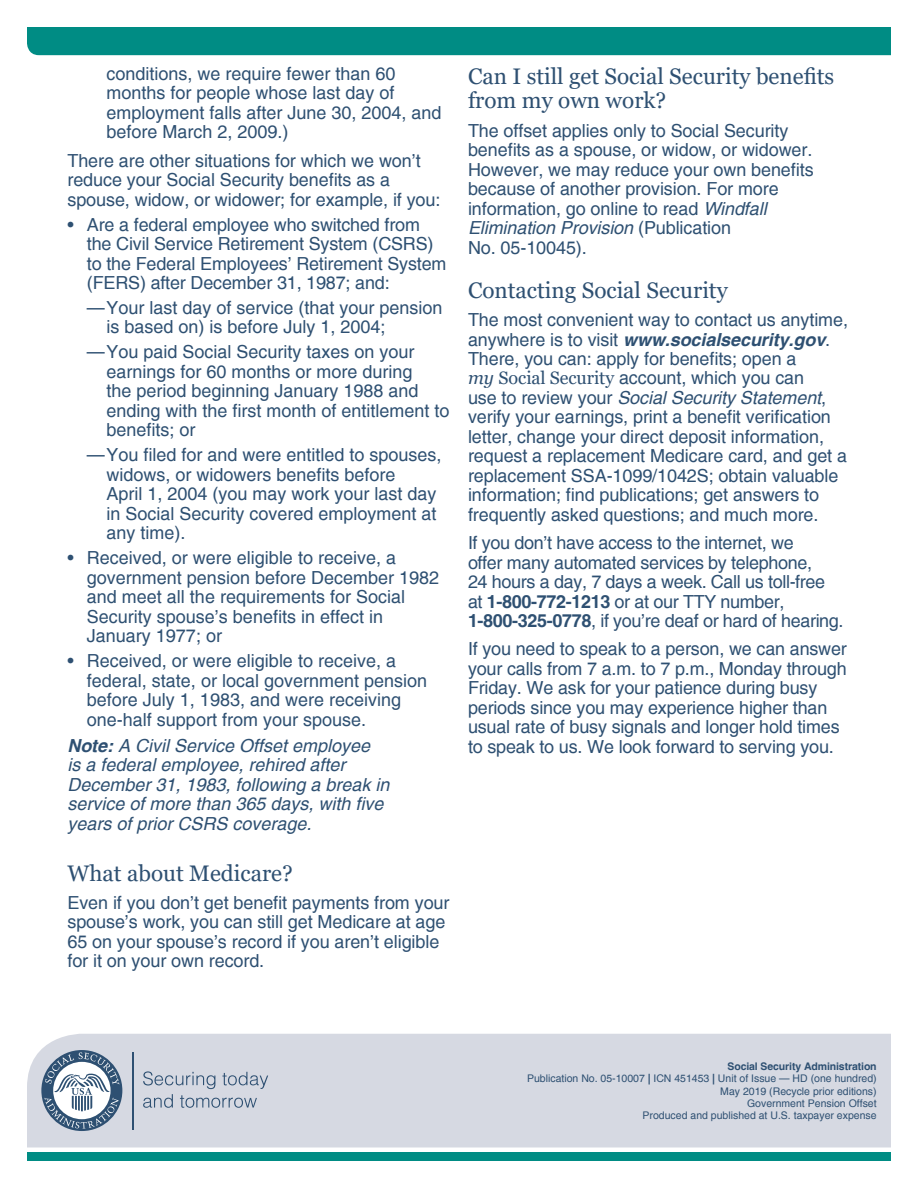
<style>
.page{position:relative;width:918px;height:1188px;background:#fff}
.page>*{position:absolute;margin:0;border:0;box-sizing:border-box;transform-origin:0 0}
.t1{font:22.5px/24px "Georgia";color:#2e5072}
.t2{font:18px/19.5px "Helvetica";letter-spacing:-.005em;color:#2e5072}
.t3{font:italic 18px/19.5px "Helvetica";color:#2e5072}
.t4{font:10.5px "Helvetica";color:#2e5072}
.t5{font:700 10.5px "Helvetica";letter-spacing:-.01em;color:#2e5072}
.s1{font-weight:700}
.s2{font-style:italic}
.s3{font-weight:700;font-style:italic}
.s4{font-family:"Georgia";font-style:italic}
.s5{font-family:"Georgia"}
</style>
<div class="page">
<div style="left:27px;top:27px;width:864px;height:28px;background:#008c84"></div>
<div style="left:27px;top:1153px;width:864px;height:8px;background:#008c84"></div>
<div style="left:27px;top:1034px;width:864px;height:113px;background:#d6d9e2"></div>
<div style="left:41px;top:1050px;width:81px;height:81px;background:#2e5072;border-radius:50%"></div>
<svg style="left:44px;top:1052px;width:75px;height:77px"></svg>
<hr style="left:132px;top:1052px;width:1px;height:77px;background:#2e5072">
<svg style="left:143px;top:1071px;width:125px;height:37px;background:#bcc4d0"></svg>
<p class="t2" style="left:106px;top:65px;width:337px">conditions, we require fewer than 60 months for people whose last day of employment falls after June 30, 2004, and before March 2, 2009.)</p>
<p class="t2" style="left:67px;top:151px;width:374px">There are other situations for which we won’t reduce your Social Security benefits as a spouse, widow, or widower; for example, if you:</p>
<p class="t2" style="left:87px;top:215px;width:361px;text-indent:-19px">• Are a federal employee who switched from the Civil Service Retirement System (CSRS) to the Federal Employees’ Retirement System (FERS) after December 31, 1987; and:</p>
<p class="t2" style="left:106px;top:298px;width:338px;text-indent:-19px">—Your last day of service (that your pension is based on) is before July 1, 2004;</p>
<p class="t2" style="left:106px;top:343px;width:345px;text-indent:-19px">—You paid Social Security taxes on your earnings for 60 months or more during<br>the period beginning January 1988 and ending with the first month of entitlement to benefits; or</p>
<p class="t2" style="left:106px;top:446px;width:337px;text-indent:-19px">—You filed for and were entitled to spouses, widows, or widowers benefits before<br>April 1, 2004 (you may work your last day in Social Security covered employment at any time).</p>
<p class="t2" style="left:87px;top:549px;width:354px;text-indent:-19px">• Received, or were eligible to receive, a government pension before December 1982 and meet all the requirements for Social Security spouse’s benefits in effect in January 1977; or</p>
<p class="t2" style="left:87px;top:652px;width:342px;text-indent:-19px">• Received, or were eligible to receive, a federal, state, or local government pension before July 1, 1983, and were receiving one-half support from your spouse.</p>
<p class="t3" style="left:67px;top:736px;width:324px"><span class="s1">Note:</span> A Civil Service Offset employee<br>is a federal employee, rehired after December 31, 1983, following a break in service of more than 365 days, with five years of prior CSRS coverage.</p>
<h1 class="t1" style="left:68px;top:861px;width:227px">What about Medicare?</h1>
<p class="t2" style="left:68px;top:893px;width:384px">Even if you don’t get benefit payments from your spouse’s work, you can still get Medicare at age 65 on your spouse’s record if you aren’t eligible for it on your own record.</p>
<h1 class="t1" style="left:468px;top:65px;width:368px">Can I still get Social Security benefits from my own work?</h1>
<p class="t2" style="left:468px;top:121px;width:347px">The offset applies only to Social Security benefits as a spouse, or widow, or widower.<br>However, we may reduce your own benefits because of another provision. For more information, go online to read <span class="s2">Windfall Elimination Provision</span> (Publication<br>No. 05-10045).</p>
<h1 class="t1" style="left:468px;top:279px;width:261px">Contacting Social Security</h1>
<p class="t2" style="left:468px;top:311px;width:382px">The most convenient way to contact us anytime, anywhere is to visit <span class="s3">www.socialsecurity.gov</span>.<br>There, you can: apply for benefits; open a<br><span class="s4">my</span> <span class="s5">Social Security</span> account, which you can<br>use to review your <span class="s2">Social Security Statement</span>, verify your earnings, print a benefit verification letter, change your direct deposit information, request a replacement Medicare card, and get a replacement SSA-1099/1042S; obtain valuable information; find publications; get answers to frequently asked questions; and much more.</p>
<p class="t2" style="left:468px;top:534px;width:377px">If you don’t have access to the internet, we<br>offer many automated services by telephone,<br>24 hours a day, 7 days a week. Call us toll-free at <span class="s1">1-800-772-1213</span> or at our TTY number, <span class="s1">1-800-325-0778</span>, if you’re deaf or hard of hearing.</p>
<p class="t2" style="left:468px;top:640px;width:380px">If you need to speak to a person, we can answer your calls from 7 a.m. to 7 p.m., Monday through Friday. We ask for your patience during busy periods since you may experience higher than usual rate of busy signals and longer hold times to speak to us. We look forward to serving you.</p>
<p class="t5" style="left:727px;top:1060px;width:151px">Social Security Administration</p>
<p class="t4" style="left:527px;top:1072px;width:351px">Publication No. 05-10007 <span class="s1">|</span> ICN 451453 <span class="s1">|</span> Unit of Issue — HD (one hundred)</p>
<p class="t4" style="left:720px;top:1085px;width:158px">May 2019 (Recycle prior editions)</p>
<p class="t4" style="left:747px;top:1097px;width:131px">Government Pension Offset</p>
<p class="t4" style="left:643px;top:1110px;width:236px">Produced and published at U.S. taxpayer expense</p>
</div>
